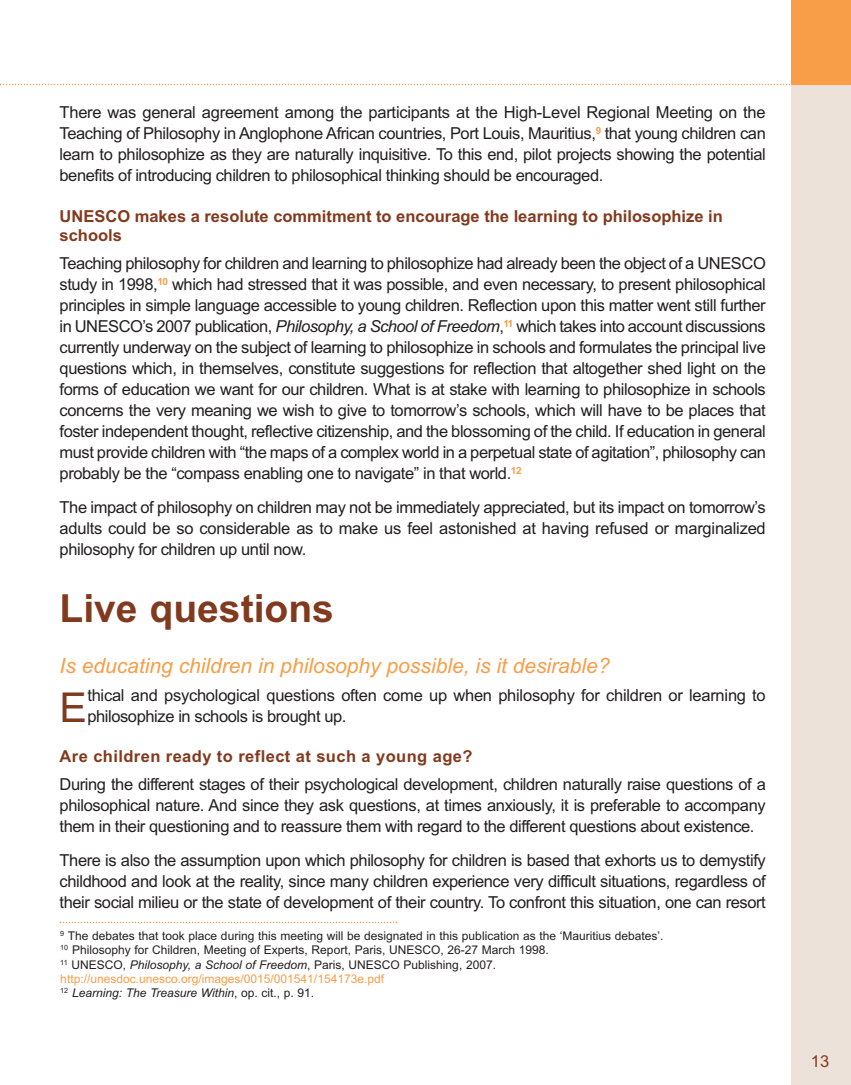
<style>
.page{position:relative;width:851px;height:1085px;background:#fff}
.page>*{position:absolute;margin:0;border:0;box-sizing:border-box;transform-origin:0 0}
.t1{font:41.25px "Arial";color:#823a1e}
.t2{font:700 39px "Arial";color:#823a1e}
.t3{font:italic 21px "Arial";color:#f89d48}
.t4{font:16.5px/21px "Arial";letter-spacing:-.025em;color:#231f20;text-align:justify}
.t5{font:700 16.5px/19.5px "Arial";color:#823a1e}
.t6{font:700 16.5px "Arial";letter-spacing:.025em;color:#823a1e}
.t7{font:16.5px "Arial";color:#823a1e}
.t8{font:12px/14.4px "Arial";color:#231f20}
.s1{font-style:italic}
.s2{color:#f89d48}
</style>
<div class="page">
<div style="left:791px;top:0;width:59px;height:1084px;background:#ede2da"></div>
<div style="left:791px;top:0;width:59px;height:85px;background:#f89d48"></div>
<svg style="left:0;top:84px;width:790px;height:1px"></svg>
<svg style="left:60px;top:921px;width:337px;height:2px"></svg>
<p class="t4" style="left:60px;top:102px;width:707px">There was general agreement among the participants at the High-Level Regional Meeting on the Teaching of Philosophy in Anglophone African countries, Port Louis, Mauritius,<sup>9</sup> that young children can learn to philosophize as they are naturally inquisitive. To this end, pilot projects showing the potential benefits of introducing children to philosophical thinking should be encouraged.</p>
<p class="t5" style="left:60px;top:206px;width:664px">UNESCO makes a resolute commitment to encourage the learning to philosophize in schools</p>
<p class="t4" style="left:60px;top:253px;width:707px">Teaching philosophy for children and learning to philosophize had already been the object of a UNESCO study in 1998,<sup>10</sup> which had stressed that it was possible, and even necessary, to present philosophical principles in simple language accessible to young children. Reflection upon this matter went still further in UNESCO’s 2007 publication, <span class="s1">Philosophy, a School of Freedom</span>,<sup>11</sup> which takes into account discussions currently underway on the subject of learning to philosophize in schools and formulates the principal live questions which, in themselves, constitute suggestions for reflection that altogether shed light on the forms of education we want for our children. What is at stake with learning to philosophize in schools concerns the very meaning we wish to give to tomorrow’s schools, which will have to be places that foster independent thought, reflective citizenship, and the blossoming of the child. If education in general must provide children with “the maps of a complex world in a perpetual state of agitation”, philosophy can probably be the “compass enabling one to navigate” in that world.<sup>12</sup></p>
<p class="t4" style="left:60px;top:497px;width:707px">The impact of philosophy on children may not be immediately appreciated, but its impact on tomorrow’s adults could be so considerable as to make us feel astonished at having refused or marginalized philosophy for children up until now.</p>
<h2 class="t2" style="left:60px;top:585px;width:276px">Live questions</h2>
<p class="t3" style="left:60px;top:653px;width:551px">Is educating children in philosophy possible, is it desirable?</p>
<h1 class="t1" style="left:60px;top:683px;width:29px">E</h1>
<p class="t4" style="left:87px;top:684px;width:680px">thical and psychological questions often come up when philosophy for children or learning to philosophize in schools is brought up.</p>
<p class="t6" style="left:60px;top:746px;width:414px">Are children ready to reflect at such a young age?</p>
<p class="t4" style="left:60px;top:773px;width:707px">During the different stages of their psychological development, children naturally raise questions of a philosophical nature. And since they ask questions, at times anxiously, it is preferable to accompany them in their questioning and to reassure them with regard to the different questions about existence.</p>
<p class="t4" style="left:60px;top:849px;width:707px">There is also the assumption upon which philosophy for children is based that exhorts us to demystify childhood and look at the reality, since many children experience very difficult situations, regardless of their social milieu or the state of development of their country. To confront this situation, one can resort</p>
<p class="t8" style="left:60px;top:928px;width:604px"><sup>9</sup> The debates that took place during this meeting will be designated in this publication as the ‘Mauritius debates’.<br><sup>10</sup> Philosophy for Children, Meeting of Experts, Report, Paris, UNESCO, 26-27 March 1998.<br><sup>11</sup> UNESCO, <span class="s1">Philosophy, a School of Freedom</span>, Paris, UNESCO Publishing, 2007. <span class="s2">http://unesdoc.unesco.org/images/0015/001541/154173e.pdf<br></span><sup>12</sup> <span class="s1">Learning: The Treasure Within</span>, op. cit., p. 91.</p>
<p class="t7" style="left:810px;top:1051px;width:20px">13</p>
</div>
